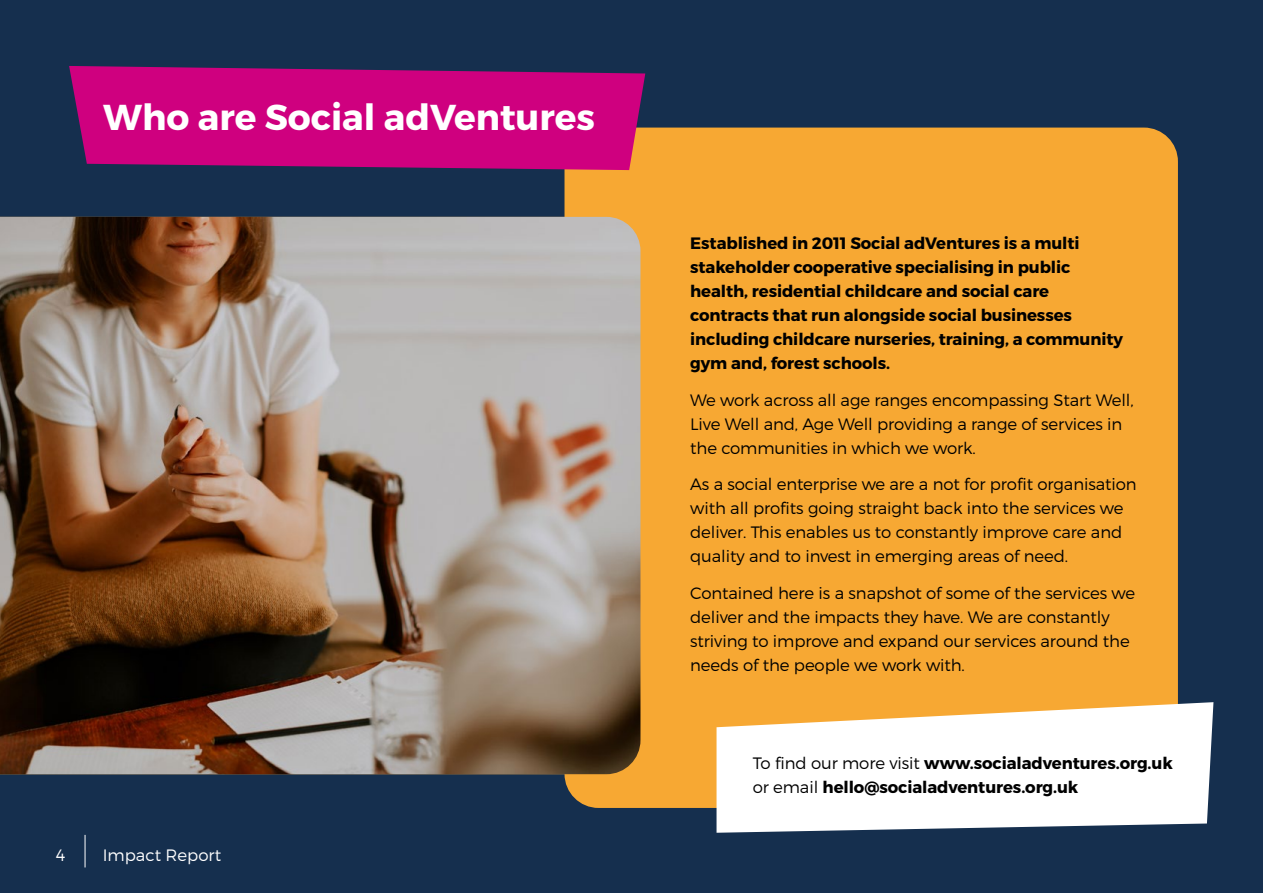
<style>
.page{position:relative;width:1263px;height:893px;background:#152f4e}
.page>*{position:absolute;margin:0;border:0;box-sizing:border-box;transform-origin:0 0}
.t1{font:700 36px "Montserrat";color:#fff}
.t2{font:300 16.5px/24px "Montserrat";letter-spacing:-.005em;color:#000}
.t3{font:700 16.5px/24px "Montserrat";letter-spacing:-.005em;color:#000}
.t4{font:300 16.5px "Montserrat";color:#fff}
.s1{font-weight:300}
</style>
<div class="page">
<div style="left:564px;top:128px;width:614px;height:680px;background:#f7a833;border-radius:34px"></div>
<svg style="left:69px;top:66px;width:576px;height:104px;background:#bf057a"></svg>
<img style="left:0;top:217px;width:640px;height:557px">
<svg style="left:716px;top:702px;width:497px;height:131px;background:#f3ede3"></svg>
<hr style="left:85px;top:835px;width:1px;height:32px;background:#fff">
<h1 class="t1" style="left:103px;top:95px;width:493px">Who are Social adVentures</h1>
<p class="t4" style="left:56px;top:845px;width:11px">4</p>
<p class="t4" style="left:103px;top:845px;width:120px">Impact Report</p>
<p class="t3" style="left:690px;top:231px;width:434px">Established in 2011 Social adVentures is a multi stakeholder cooperative specialising in public health, residential childcare and social care contracts that run alongside social businesses including childcare nurseries, training, a community gym and, forest schools.</p>
<p class="t2" style="left:690px;top:387px;width:445px">We work across all age ranges encompassing Start Well,<br>Live Well and, Age Well providing a range of services in the communities in which we work.</p>
<p class="t2" style="left:690px;top:472px;width:448px">As a social enterprise we are a not for profit organisation with all profits going straight back into the services we deliver. This enables us to constantly improve care and quality and to invest in emerging areas of need.</p>
<p class="t2" style="left:690px;top:581px;width:446px">Contained here is a snapshot of some of the services we deliver and the impacts they have. We are constantly striving to improve and expand our services around the needs of the people we work with.</p>
<p class="t3" style="left:753px;top:751px;width:422px"><span class="s1">To find our more visit</span> www.socialadventures.org.uk <span class="s1">or email</span> hello@socialadventures.org.uk</p>
</div>
